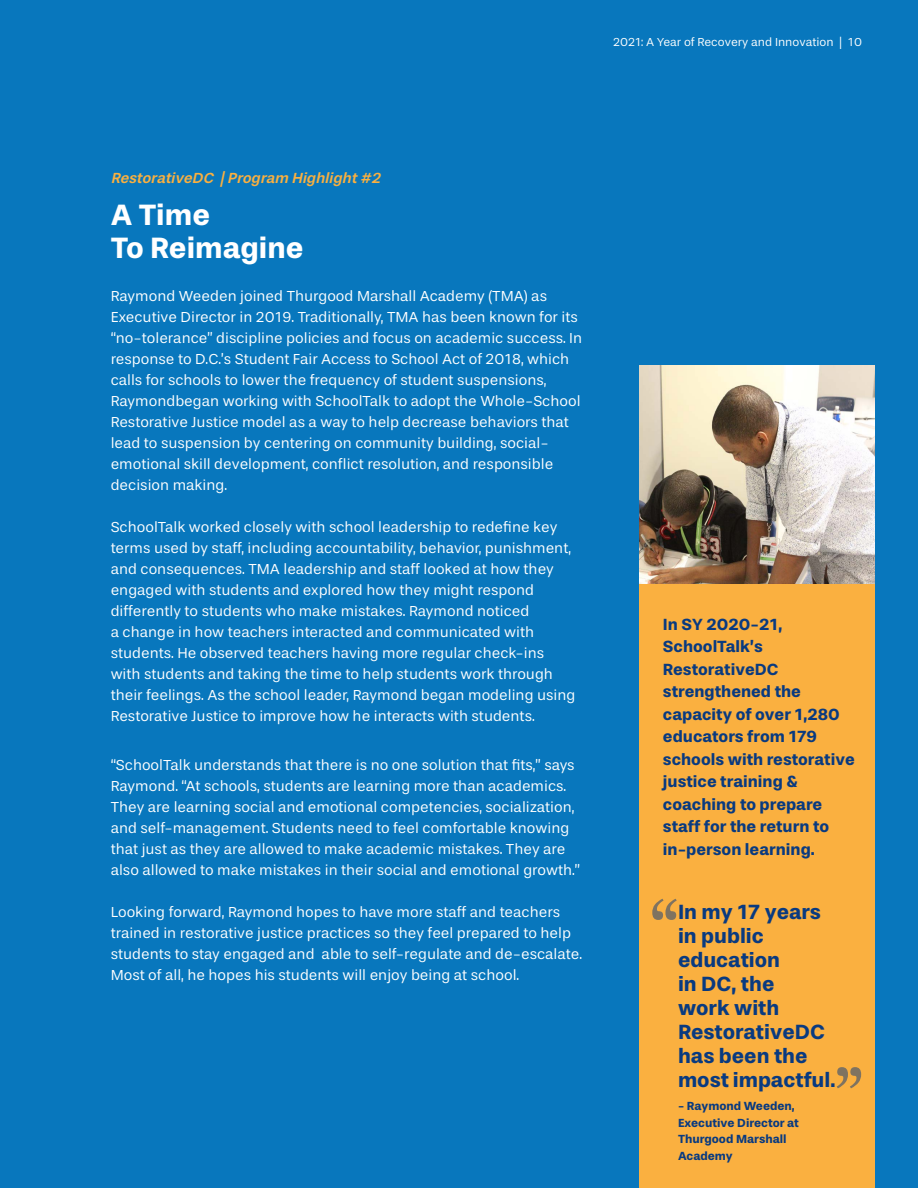
<style>
.page{position:relative;width:918px;height:1188px;background:#0877bd}
.page>*{position:absolute;margin:0;border:0;box-sizing:border-box;transform-origin:0 0}
.t1{font:76.5px "Marion";color:#093a80}
.t2{font:700 30px/33px "Stevie Sans";color:#fff}
.t3{font:700 21px/24px "Stevie Sans";color:#093a80}
.t4{font:700 16.5px/22.5px "Stevie Sans";color:#093a80}
.t5{font:15px/21px "Stevie Sans";color:#fff}
.t6{font:italic 500 15px "Stevie Sans";color:#fab040}
.t7{font:700 12px/16.5px "Stevie Sans";color:#093a80}
.t8{font:12px "Stevie Sans";color:#fff}
</style>
<div class="page">
<div style="left:639px;top:584px;width:235px;height:604px;background:#fab040"></div>
<img style="left:639px;top:365px;width:235px;height:219px">
<p class="t8" style="left:613px;top:36px;width:251px">2021: A Year of Recovery and Innovation | 10</p>
<p class="t6" style="left:111px;top:169px;width:275px">RestorativeDC |Program Highlight#2</p>
<h2 class="t2" style="left:111px;top:199px;width:194px">A Time<br>To Reimagine</h2>
<p class="t5" style="left:111px;top:286px;width:473px">Raymond Weeden joined Thurgood Marshall Academy (TMA) as Executive Director in 2019. Traditionally, TMA has been known for its “no-tolerance” discipline policies and focus on academic success. In response to D.C.’s Student Fair Access to School Act of 2018, which calls for schools to lower the frequency of student suspensions, Raymondbegan working with SchoolTalk to adopt the Whole-School Restorative Justice model as a way to help decrease behaviors that lead to suspension by centering on community building, social&shy;emotional skill development, conflict resolution, and responsible decision making.</p>
<p class="t5" style="left:111px;top:517px;width:466px">SchoolTalk worked closely with school leadership to redefine key terms used by staff, including accountability, behavior, punishment, and consequences. TMA leadership and staff looked at how they engaged with students and explored how they might respond differently to students who make mistakes. Raymond noticed<br>a change in how teachers interacted and communicated with students. He observed teachers having more regular check-ins with students and taking the time to help students work through their feelings. As the school leader, Raymond began modeling using Restorative Justice to improve how he interacts with students.</p>
<p class="t5" style="left:111px;top:755px;width:471px">“SchoolTalk understands that there is no one solution that fits,” says Raymond. “At schools, students are learning more than academics.<br>They are learning social and emotional competencies, socialization, and self-management. Students need to feel comfortable knowing that just as they are allowed to make academic mistakes. They are also allowed to make mistakes in their social and emotional growth.”</p>
<p class="t5" style="left:111px;top:902px;width:473px">Looking forward, Raymond hopes to have more staff and teachers trained in restorative justice practices so they feel prepared to help students to stay engaged and able to self-regulate and de-escalate.<br>Most of all, he hopes his students will enjoy being at school.</p>
<p class="t4" style="left:663px;top:613px;width:193px">In SY 2020-21,<br>SchoolTalk’s<br>RestorativeDC strengthened the capacity of over 1,280 educators from 179 schools with restorative justice training &amp; coaching to prepare staff for the return to in-person learning.</p>
<h1 class="t1" style="left:650px;top:881px;width:31px">“</h1>
<h3 class="t3" style="left:678px;top:901px;width:159px">In my 17 years in public education<br>in DC, the<br>work with<br>RestorativeDC has been the most impactful.</h3>
<p class="t7" style="left:678px;top:1098px;width:123px">- Raymond Weeden,<br>Executive Director at<br>Thurgood Marshall<br>Academy</p>
<h1 class="t1" style="left:864px;top:1106px;width:31px;rotate:-180deg">“</h1>
</div>
